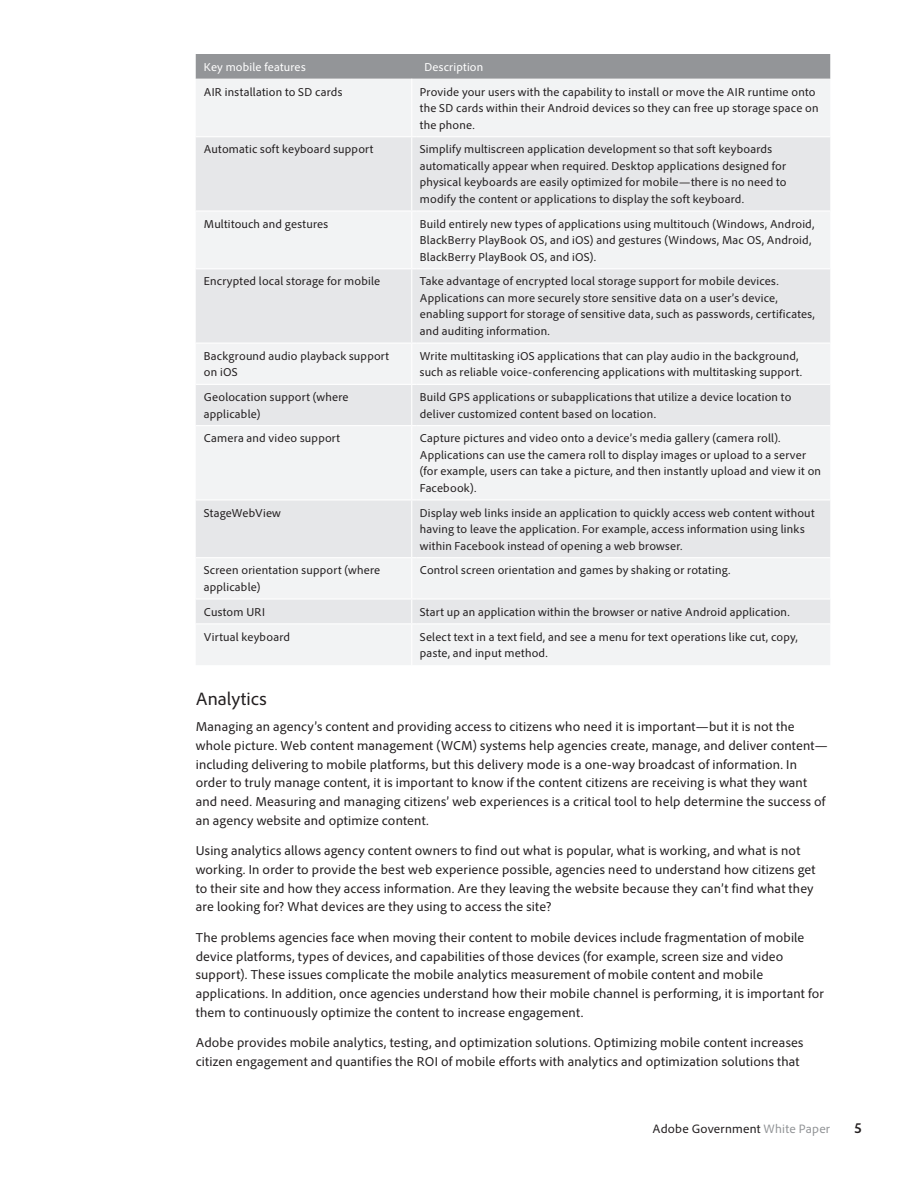
<style>
.page{position:relative;width:918px;height:1188px;background:#fff}
.page>*{position:absolute;margin:0;border:0;box-sizing:border-box;transform-origin:0 0}
.Text__Headline_1{font:18.75px "Adobe Clean";color:#231f20}
.t1{font:700 semi-condensed 15px "Adobe Clean";color:#231f20}
.Text__Body{font:13.5px/18.8px "Adobe Clean";letter-spacing:.01em;color:#231f20}
.t2{font:12.75px "Adobe Clean";letter-spacing:.015em;color:#231f20}
.Matrix__Text{font:12px/16.5px "Adobe Clean";letter-spacing:.015em;color:#231f20}
.Matrix__Subhead{font:12px "Adobe Clean";letter-spacing:.015em;color:#fff}
.s1{color:#939598}
</style>
<div class="page">
<div style="left:196px;top:54px;width:634px;height:25px;background:#939598"></div>
<div style="left:196px;top:79px;width:634px;height:586px;background:#f2f3f4"></div>
<svg style="left:196px;top:137px;width:634px;height:486px;fill:#e6e7e9"></svg>
<hr style="left:411px;top:79px;width:1px;height:57px;background:#fff">
<hr style="left:411px;top:137px;width:1px;height:73px;background:#fff">
<hr style="left:411px;top:212px;width:1px;height:56px;background:#fff">
<hr style="left:411px;top:269px;width:1px;height:74px;background:#fff">
<hr style="left:411px;top:344px;width:1px;height:40px;background:#fff">
<hr style="left:411px;top:385px;width:1px;height:40px;background:#fff">
<hr style="left:411px;top:426px;width:1px;height:73px;background:#fff">
<hr style="left:411px;top:500px;width:1px;height:57px;background:#fff">
<hr style="left:411px;top:558px;width:1px;height:40px;background:#fff">
<hr style="left:411px;top:624px;width:1px;height:41px;background:#fff">
<hr style="left:196px;top:136px;width:216px;height:1px;background:#fff">
<hr style="left:416px;top:136px;width:414px;height:1px;background:#fff">
<hr style="left:196px;top:210px;width:216px;height:2px;background:#fff">
<hr style="left:416px;top:210px;width:414px;height:2px;background:#fff">
<hr style="left:196px;top:268px;width:216px;height:1px;background:#fff">
<hr style="left:416px;top:268px;width:414px;height:1px;background:#fff">
<hr style="left:196px;top:343px;width:216px;height:1px;background:#fff">
<hr style="left:416px;top:343px;width:414px;height:1px;background:#fff">
<hr style="left:196px;top:384px;width:216px;height:1px;background:#fff">
<hr style="left:416px;top:384px;width:414px;height:1px;background:#fff">
<hr style="left:196px;top:425px;width:216px;height:1px;background:#fff">
<hr style="left:416px;top:425px;width:414px;height:1px;background:#fff">
<hr style="left:196px;top:499px;width:216px;height:1px;background:#fff">
<hr style="left:416px;top:499px;width:414px;height:1px;background:#fff">
<hr style="left:196px;top:557px;width:216px;height:1px;background:#fff">
<hr style="left:416px;top:557px;width:414px;height:1px;background:#fff">
<hr style="left:196px;top:598px;width:216px;height:2px;background:#fff">
<hr style="left:416px;top:598px;width:414px;height:2px;background:#fff">
<hr style="left:196px;top:623px;width:216px;height:1px;background:#fff">
<svg style="left:411px;top:598px;width:5px;height:26px"></svg>
<hr style="left:416px;top:623px;width:414px;height:1px;background:#fff">
<p class="Matrix__Subhead" style="left:204px;top:59px;width:103px">Key mobile features</p>
<p class="Matrix__Subhead" style="left:424px;top:59px;width:61px">Description</p>
<p class="Matrix__Text" style="left:204px;top:83px;width:140px">AIR installation to SD cards</p>
<p class="Matrix__Text" style="left:420px;top:83px;width:400px">Provide your users with the capability to install or move the AIR runtime onto the SD cards within their Android devices so they can free up storage space on the phone.</p>
<p class="Matrix__Text" style="left:204px;top:141px;width:171px">Automatic soft keyboard support</p>
<p class="Matrix__Text" style="left:420px;top:141px;width:368px">Simplify multiscreen application development so that soft keyboards automatically appear when required. Desktop applications designed for physical keyboards are easily optimized for mobile—there is no need to modify the content or applications to display the soft keyboard.</p>
<p class="Matrix__Text" style="left:204px;top:215px;width:126px">Multitouch and gestures</p>
<p class="Matrix__Text" style="left:420px;top:215px;width:396px">Build entirely new types of applications using multitouch (Windows, Android,<br>BlackBerry PlayBook OS, and iOS) and gestures (Windows, Mac OS, Android,<br>BlackBerry PlayBook OS, and iOS).</p>
<p class="Matrix__Text" style="left:204px;top:273px;width:178px">Encrypted local storage for mobile</p>
<p class="Matrix__Text" style="left:420px;top:273px;width:397px">Take advantage of encrypted local storage support for mobile devices.<br>Applications can more securely store sensitive data on a user’s device, enabling support for storage of sensitive data, such as passwords, certificates, and auditing information.</p>
<p class="Matrix__Text" style="left:204px;top:347px;width:187px">Background audio playback support on iOS</p>
<p class="Matrix__Text" style="left:420px;top:347px;width:384px">Write multitasking iOS applications that can play audio in the background, such as reliable voice-conferencing applications with multitasking support.</p>
<p class="Matrix__Text" style="left:204px;top:389px;width:146px">Geolocation support (where applicable)</p>
<p class="Matrix__Text" style="left:420px;top:389px;width:373px">Build GPS applications or subapplications that utilize a device location to deliver customized content based on location.</p>
<p class="Matrix__Text" style="left:204px;top:430px;width:138px">Camera and video support</p>
<p class="Matrix__Text" style="left:420px;top:430px;width:403px">Capture pictures and video onto a device’s media gallery (camera roll).<br>Applications can use the camera roll to display images or upload to a server (for example, users can take a picture, and then instantly upload and view it on Facebook).</p>
<p class="Matrix__Text" style="left:204px;top:504px;width:79px">StageWebView</p>
<p class="Matrix__Text" style="left:420px;top:504px;width:396px">Display web links inside an application to quickly access web content without having to leave the application. For example, access information using links within Facebook instead of opening a web browser.</p>
<p class="Matrix__Text" style="left:204px;top:562px;width:178px">Screen orientation support (where applicable)</p>
<p class="Matrix__Text" style="left:420px;top:562px;width:312px">Control screen orientation and games by shaking or rotating.</p>
<p class="Matrix__Text" style="left:204px;top:603px;width:63px">Custom URI</p>
<p class="Matrix__Text" style="left:420px;top:603px;width:371px">Start up an application within the browser or native Android application.</p>
<p class="Matrix__Text" style="left:204px;top:628px;width:88px">Virtual keyboard</p>
<p class="Matrix__Text" style="left:420px;top:628px;width:380px">Select text in a text field, and see a menu for text operations like cut, copy, paste, and input method.</p>
<p class="Text__Headline_1" style="left:196px;top:688px;width:72px">Analytics</p>
<p class="Text__Body" style="left:196px;top:717px;width:634px">Managing an agency’s content and providing access to citizens who need it is important—but it is not the whole picture. Web content management (WCM) systems help agencies create, manage, and deliver content— including delivering to mobile platforms, but this delivery mode is a one-way broadcast of information. In order to truly manage content, it is important to know if the content citizens are receiving is what they want and need. Measuring and managing citizens’ web experiences is a critical tool to help determine the success of an agency website and optimize content.</p>
<p class="Text__Body" style="left:196px;top:841px;width:622px">Using analytics allows agency content owners to find out what is popular, what is working, and what is not working. In order to provide the best web experience possible, agencies need to understand how citizens get to their site and how they access information. Are they leaving the website because they can’t find what they are looking for? What devices are they using to access the site?</p>
<p class="Text__Body" style="left:196px;top:928px;width:630px">The problems agencies face when moving their content to mobile devices include fragmentation of mobile device platforms, types of devices, and capabilities of those devices (for example, screen size and video support). These issues complicate the mobile analytics measurement of mobile content and mobile applications. In addition, once agencies understand how their mobile channel is performing, it is important for them to continuously optimize the content to increase engagement.</p>
<p class="Text__Body" style="left:196px;top:1033px;width:609px">Adobe provides mobile analytics, testing, and optimization solutions. Optimizing mobile content increases citizen engagement and quantifies the ROI of mobile efforts with analytics and optimization solutions that</p>
<p class="t2" style="left:653px;top:1121px;width:179px">Adobe Government <span class="s1">White Paper</span></p>
<p class="t1" style="left:854px;top:1119px;width:9px">5</p>
</div>
